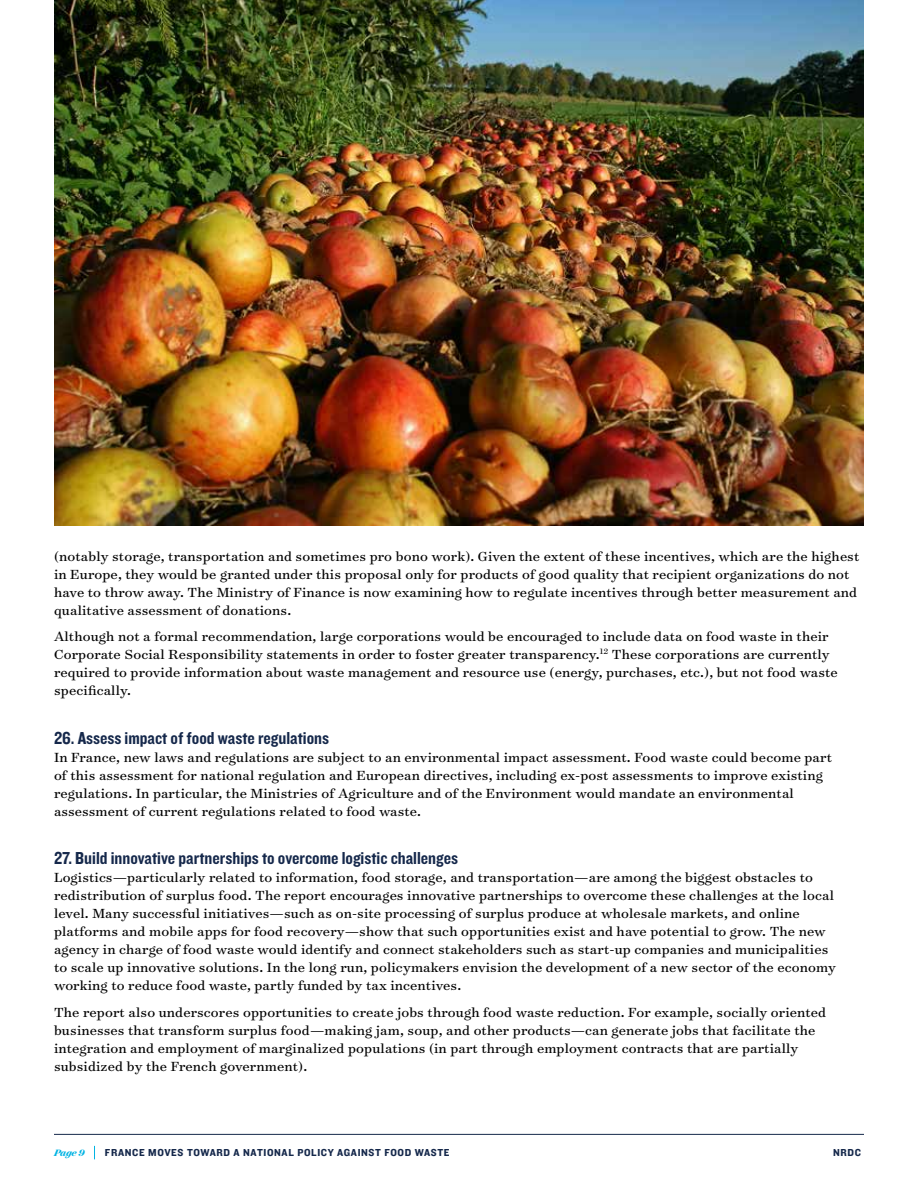
<style>
.page{position:relative;width:918px;height:1188px;background:#fff}
.page>*{position:absolute;margin:0;border:0;box-sizing:border-box;transform-origin:0 0}
.t1{font:18px "Knockout 50 Welterweight";color:#15284b}
.t2{font:15px/18px "Surveyor Text";letter-spacing:.01em;color:#000}
.t3{font:10.5px "Knockout 51 Middleweight";letter-spacing:.06em;color:#15284b}
.t4{font:italic 700 10.5px "Surveyor Display";color:#00b3e3}
</style>
<div class="page">
<hr style="left:54px;top:1134px;width:810px;height:1px;background:#15284b">
<svg style="left:94px;top:1146px;width:1px;height:13px"></svg>
<img style="left:54px;top:0;width:810px;height:526px">
<p class="t2" style="left:54px;top:546px;width:807px">(notably storage, transportation and sometimes pro bono work). Given the extent of these incentives, which are the highest in Europe, they would be granted under this proposal only for products of good quality that recipient organizations do not have to throw away. The Ministry of Finance is now examining how to regulate incentives through better measurement and qualitative assessment of donations.</p>
<p class="t2" style="left:54px;top:627px;width:785px">Although not a formal recommendation, large corporations would be encouraged to include data on food waste in their Corporate Social Responsibility statements in order to foster greater transparency.<sup>12</sup> These corporations are currently required to provide information about waste management and resource use (energy, purchases, etc.), but not food waste specifically.</p>
<p class="t1" style="left:54px;top:726px;width:277px">26. Assess impact of food waste regulations</p>
<p class="t2" style="left:54px;top:747px;width:780px">In France, new laws and regulations are subject to an environmental impact assessment. Food waste could become part of this assessment for national regulation and European directives, including ex-post assessments to improve existing regulations. In particular, the Ministries of Agriculture and of the Environment would mandate an environmental assessment of current regulations related to food waste.</p>
<p class="t1" style="left:54px;top:846px;width:406px">27. Build innovative partnerships to overcome logistic challenges</p>
<p class="t2" style="left:54px;top:868px;width:784px">Logistics—particularly related to information, food storage, and transportation—are among the biggest obstacles to redistribution of surplus food. The report encourages innovative partnerships to overcome these challenges at the local level. Many successful initiatives—such as on-site processing of surplus produce at wholesale markets, and online platforms and mobile apps for food recovery—show that such opportunities exist and have potential to grow. The new agency in charge of food waste would identify and connect stakeholders such as start-up companies and municipalities to scale up innovative solutions. In the long run, policymakers envision the development of a new sector of the economy working to reduce food waste, partly funded by tax incentives.</p>
<p class="t2" style="left:54px;top:1003px;width:774px">The report also underscores opportunities to create jobs through food waste reduction. For example, socially oriented businesses that transform surplus food—making jam, soup, and other products—can generate jobs that facilitate the integration and employment of marginalized populations (in part through employment contracts that are partially subsidized by the French government).</p>
<p class="t4" style="left:54px;top:1146px;width:32px">Page 9</p>
<p class="t3" style="left:105px;top:1146px;width:346px">FRANCE MOVES TOWARD A NATIONAL POLICY AGAINST FOOD WASTE</p>
<p class="t3" style="left:833px;top:1146px;width:29px">NRDC</p>
</div>
